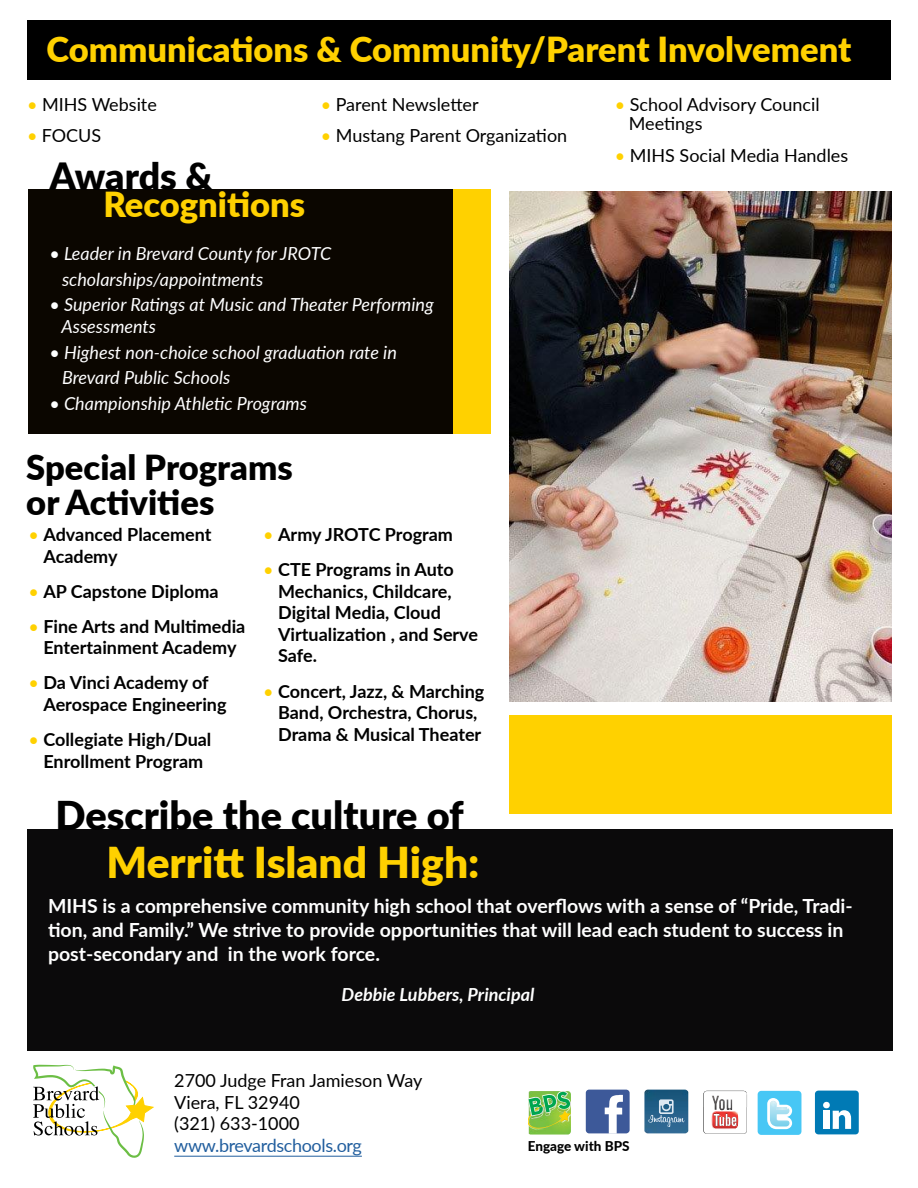
<style>
.page{position:relative;width:918px;height:1188px;background:#fff}
.page>*{position:absolute;margin:0;border:0;box-sizing:border-box;transform-origin:0 0}
.t1{font:900 42.6px "Lato";color:#ffd100}
.t2{font:900 39.75px "Lato";color:#000}
.t3{font:900 37.5px "Lato";letter-spacing:-.005em;color:#000}
.t4{font:900 34.5px "Lato";color:#ffd100}
.t5{font:900 34.5px/34.5px "Lato";color:#000}
.t6{font:700 19.5px/24px "Lato";color:#fff}
.t7{font:700 18px/21.6px "Lato";color:#000}
.t8{font:italic 18px/25.5px "Lato";color:#fff}
.t9{font:18px/21.6px "Lato";color:#000}
.t10{font:italic 700 18px "Lato";color:#fff}
.t11{font:18px "Lato";letter-spacing:-.02em;color:#215e9e}
.t12{font:800 13.5px "Lato";color:#000}
.s1{color:#ffd100}
.s2{font-weight:400;color:#ffd100}
</style>
<div class="page">
<div style="left:454px;top:190px;width:37px;height:244px;background:#ffd100"></div>
<div style="left:28px;top:190px;width:425px;height:244px;background:#0b0600"></div>
<div style="left:27px;top:21px;width:864px;height:59px;background:#000"></div>
<div style="left:27px;top:829px;width:865px;height:222px;background:#0b0a0b"></div>
<svg style="left:33px;top:1065px;width:121px;height:93px"></svg>
<hr style="left:174px;top:1156px;width:188px;height:1px;background:#215e9e">
<img style="left:510px;top:192px;width:381px;height:510px">
<div style="left:510px;top:716px;width:382px;height:98px;background:#ffd100"></div>
<div style="left:586px;top:1090px;width:44px;height:43px;background:#3d5999;border-radius:3px"></div>
<svg style="left:605px;top:1095px;width:18px;height:39px"></svg>
<img style="left:529px;top:1091px;width:42px;height:44px">
<img style="left:557px;top:1091px;width:14px;height:1px">
<svg style="left:529px;top:1092px;width:42px;height:38px;background:#7cc258"></svg>
<div style="left:758px;top:1091px;width:43px;height:44px;background:#47c7f5;border-radius:4px"></div>
<svg style="left:767px;top:1098px;width:25px;height:31px"></svg>
<div style="left:815px;top:1091px;width:44px;height:43px;background:#007ab5;border-radius:3px"></div>
<div style="left:823px;top:1102px;width:7px;height:6px;background:#fff;border-radius:50%"></div>
<div style="left:823px;top:1111px;width:7px;height:18px;background:#fff"></div>
<svg style="left:833px;top:1110px;width:18px;height:19px"></svg>
<svg style="left:703px;top:1091px;width:44px;height:43px"></svg>
<img style="left:644px;top:1090px;width:44px;height:43px">
<svg style="left:648px;top:1099px;width:37px;height:28px"></svg>
<h3 class="t4" style="left:46px;top:24px;width:806px">Communications &amp; Community/Parent Involvement</h3>
<p class="t9" style="left:27px;top:93px;width:131px"><span class="s1">•</span> MIHS Website</p>
<p class="t9" style="left:27px;top:124px;width:76px"><span class="s1">•</span> FOCUS</p>
<p class="t9" style="left:321px;top:93px;width:159px"><span class="s1">•</span> Parent Newsletter</p>
<p class="t9" style="left:321px;top:124px;width:248px"><span class="s1">•</span> Mustang Parent Organization</p>
<p class="t9" style="left:629px;top:94px;width:192px;line-height:19.5px;text-indent:-14px"><span class="s1">•</span> School Advisory Council<br>Meetings</p>
<p class="t9" style="left:615px;top:144px;width:235px"><span class="s1">•</span> MIHS Social Media Handles</p>
<h3 class="t3" style="left:49px;top:148px;width:165px">Awards &amp;</h3>
<h3 class="t4" style="left:103px;top:178px;width:203px">Recognitions</h3>
<p class="t8" style="left:62px;top:240px;width:271px;text-indent:-13px">• Leader in Brevard County for JROTC scholarships/appointments</p>
<p class="t8" style="left:62px;top:293px;width:374px;line-height:21.6px;text-indent:-12px">• Superior Ratings at Music and Theater Performing<br>Assessments</p>
<p class="t8" style="left:62px;top:338px;width:336px;text-indent:-13px">• Highest non-choice school graduation rate in<br>Brevard Public Schools</p>
<p class="t8" style="left:49px;top:389px;width:259px">• Championship Athletic Programs</p>
<h3 class="t5" style="left:26px;top:449px;width:268px">Special Programs or Activities</h3>
<p class="t7" style="left:43px;top:523px;width:170px;text-indent:-15px"><span class="s2">•</span> Advanced Placement<br>Academy</p>
<p class="t7" style="left:28px;top:580px;width:192px"><span class="s2">•</span> AP Capstone Diploma</p>
<p class="t7" style="left:28px;top:615px;width:218px;text-align:center"><span class="s2">•</span> Fine Arts and Multimedia<br>Entertainment Academy</p>
<p class="t7" style="left:43px;top:671px;width:185px;text-indent:-15px"><span class="s2">•</span> Da Vinci Academy of<br>Aerospace Engineering</p>
<p class="t7" style="left:28px;top:728px;width:184px;text-align:center"><span class="s2">•</span> Collegiate High/Dual<br>Enrollment Program</p>
<p class="t7" style="left:263px;top:523px;width:191px"><span class="s2">•</span> Army JROTC Program</p>
<p class="t7" style="left:278px;top:558px;width:202px;text-indent:-15px"><span class="s2">•</span> CTE Programs in Auto<br>Mechanics, Childcare,<br>Digital Media, Cloud<br>Virtualization , and Serve<br>Safe.</p>
<p class="t7" style="left:278px;top:679px;width:208px;text-indent:-15px"><span class="s2">•</span> Concert, Jazz, &amp; Marching<br>Band, Orchestra, Chorus,<br>Drama &amp; Musical Theater</p>
<h2 class="t2" style="left:56px;top:786px;width:410px">Describe the culture of</h2>
<h1 class="t1" style="left:107px;top:830px;width:375px">Merritt Island High:</h1>
<p class="t6" style="left:48px;top:893px;width:806px">MIHS is a comprehensive community high school that overflows with a sense of “Pride, Tradi&shy;tion, and Family.” We strive to provide opportunities that will lead each student to success in post-secondary and in the work force.</p>
<p class="t10" style="left:342px;top:981px;width:194px">Debbie Lubbers, Principal</p>
<p class="t9" style="left:174px;top:1069px;width:250px">2700 Judge Fran Jamieson Way<br>Viera, FL 32940<br>(321) 633-1000</p>
<p class="t11" style="left:174px;top:1133px;width:189px">www.brevardschools.org</p>
<p class="t12" style="left:528px;top:1136px;width:103px">Engage with BPS</p>
</div>
